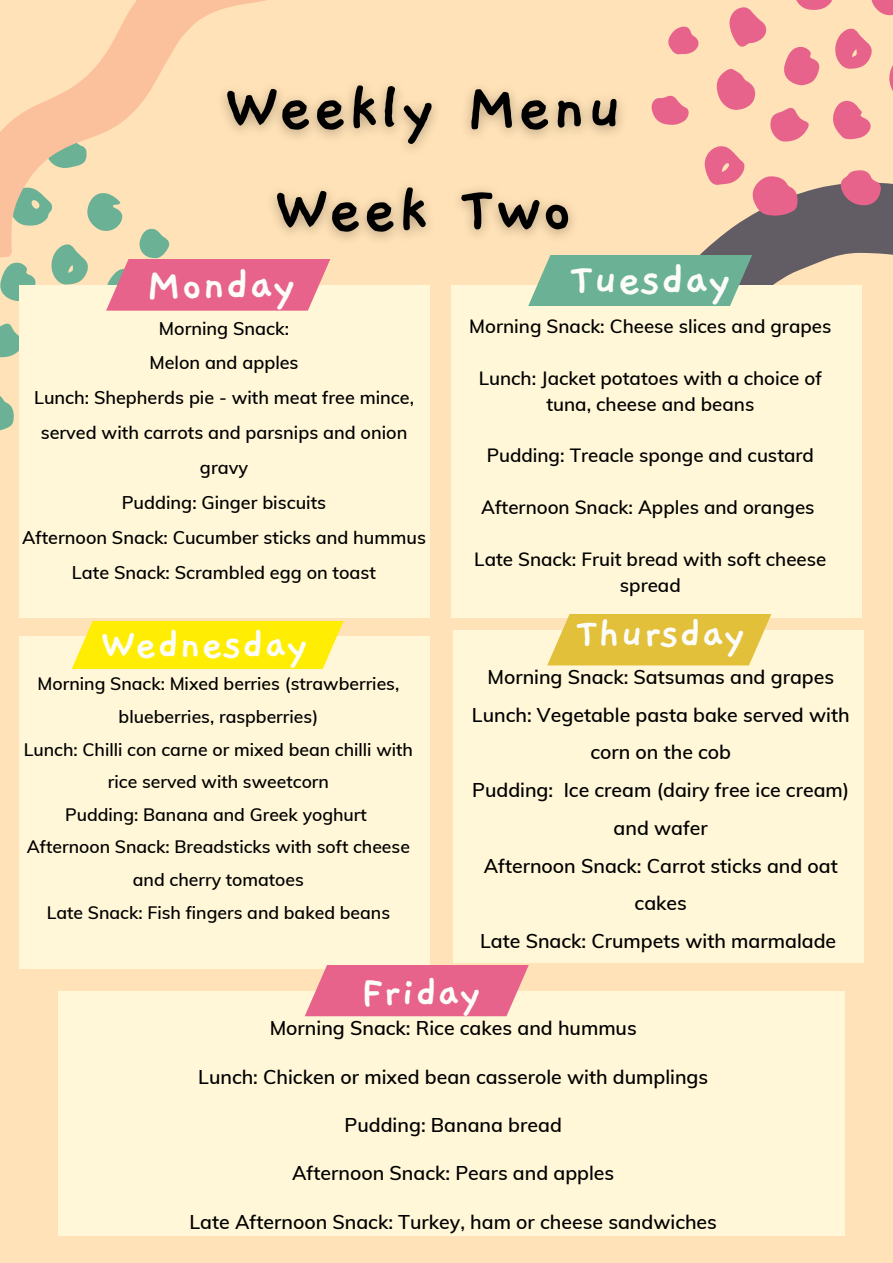
<style>
.page{position:relative;width:893px;height:1263px;background:#ffe2b7}
.page>*{position:absolute;margin:0;border:0;box-sizing:border-box;transform-origin:0 0}
.t1{font:700 49.5px "Gaegu";color:#fcfdfa}
.t2{font:700 46.5px "Gaegu";color:#fcfdfa}
.t3{font:600 19.5px/37.7px "Muli";color:#000;text-align:center}
.t4{font:600 18.75px/25.9px "Muli";color:#000;text-align:center}
.t5{font:600 18px/34.9px "Muli";color:#000;text-align:center}
.t6{font:600 17.62px/32.6px "Muli";color:#000;text-align:center}
</style>
<div class="page">
<svg style="left:0;top:0;width:266px;height:186px"></svg>
<div style="left:19px;top:285px;width:410px;height:332px;background:#fff7d7"></div>
<div style="left:58px;top:991px;width:787px;height:245px;background:#fff7d7"></div>
<div style="left:451px;top:285px;width:411px;height:332px;background:#fff7d7"></div>
<div style="left:453px;top:630px;width:411px;height:332px;background:#fff7d7"></div>
<img style="left:206px;top:57px;width:322px;height:183px">
<svg style="left:0;top:186px;width:342px;height:245px"></svg>
<svg style="left:528px;top:0;width:365px;height:306px"></svg>
<div style="left:19px;top:636px;width:410px;height:332px;background:#fff7d7"></div>
<svg style="left:72px;top:621px;width:272px;height:48px;background:#ffed13"></svg>
<svg style="left:547px;top:615px;width:236px;height:50px;background:#e6c74f"></svg>
<svg style="left:305px;top:965px;width:224px;height:51px;background:#e97092"></svg>
<p class="t1" style="left:146px;top:260px;width:151px">Monday</p>
<p class="t1" style="left:569px;top:256px;width:163px">Tuesday</p>
<p class="t5" style="left:159px;top:310px;width:132px">Morning Snack:</p>
<p class="t5" style="left:149px;top:345px;width:151px">Melon and apples</p>
<p class="t5" style="left:34px;top:380px;width:381px">Lunch: Shepherds pie - with meat free mince, served with carrots and parsnips and onion gravy</p>
<p class="t5" style="left:122px;top:485px;width:206px">Pudding: Ginger biscuits</p>
<p class="t5" style="left:22px;top:520px;width:405px">Afternoon Snack: Cucumber sticks and hummus</p>
<p class="t5" style="left:72px;top:554px;width:306px">Late Snack: Scrambled egg on toast</p>
<p class="t4" style="left:469px;top:313px;width:364px">Morning Snack: Cheese slices and grapes</p>
<p class="t4" style="left:479px;top:365px;width:345px">Lunch: Jacket potatoes with a choice of tuna, cheese and beans</p>
<p class="t4" style="left:487px;top:442px;width:329px">Pudding: Treacle sponge and custard</p>
<p class="t4" style="left:481px;top:494px;width:335px">Afternoon Snack: Apples and oranges</p>
<p class="t4" style="left:474px;top:546px;width:353px">Late Snack: Fruit bread with soft cheese spread</p>
<p class="t2" style="left:100px;top:622px;width:209px">Wednesday</p>
<p class="t2" style="left:575px;top:611px;width:172px">Thursday</p>
<p class="t3" style="left:487px;top:658px;width:348px">Morning Snack: Satsumas and grapes</p>
<p class="t3" style="left:472px;top:695px;width:379px">Lunch: Vegetable pasta bake served with corn on the cob</p>
<p class="t3" style="left:472px;top:771px;width:379px">Pudding: Ice cream (dairy free ice cream) and wafer</p>
<p class="t3" style="left:484px;top:846px;width:356px">Afternoon Snack: Carrot sticks and oat cakes</p>
<p class="t3" style="left:480px;top:922px;width:358px">Late Snack: Crumpets with marmalade</p>
<p class="t6" style="left:38px;top:667px;width:363px">Morning Snack: Mixed berries (strawberries, blueberries, raspberries)</p>
<p class="t6" style="left:24px;top:732px;width:391px">Lunch: Chilli con carne or mixed bean chilli with rice served with sweetcorn</p>
<p class="t6" style="left:65px;top:798px;width:303px">Pudding: Banana and Greek yoghurt</p>
<p class="t6" style="left:27px;top:830px;width:385px">Afternoon Snack: Breadsticks with soft cheese and cherry tomatoes</p>
<p class="t6" style="left:47px;top:896px;width:345px">Late Snack: Fish fingers and baked beans</p>
<p class="t2" style="left:360px;top:970px;width:123px">Friday</p>
<p class="t3" style="left:270px;top:1009px;width:368px">Morning Snack: Rice cakes and hummus</p>
<p class="t3" style="left:198px;top:1057px;width:511px">Lunch: Chicken or mixed bean casserole with dumplings</p>
<p class="t3" style="left:345px;top:1106px;width:219px">Pudding: Banana bread</p>
<p class="t3" style="left:292px;top:1154px;width:324px">Afternoon Snack: Pears and apples</p>
<p class="t3" style="left:189px;top:1202px;width:529px">Late Afternoon Snack: Turkey, ham or cheese sandwiches</p>
</div>
